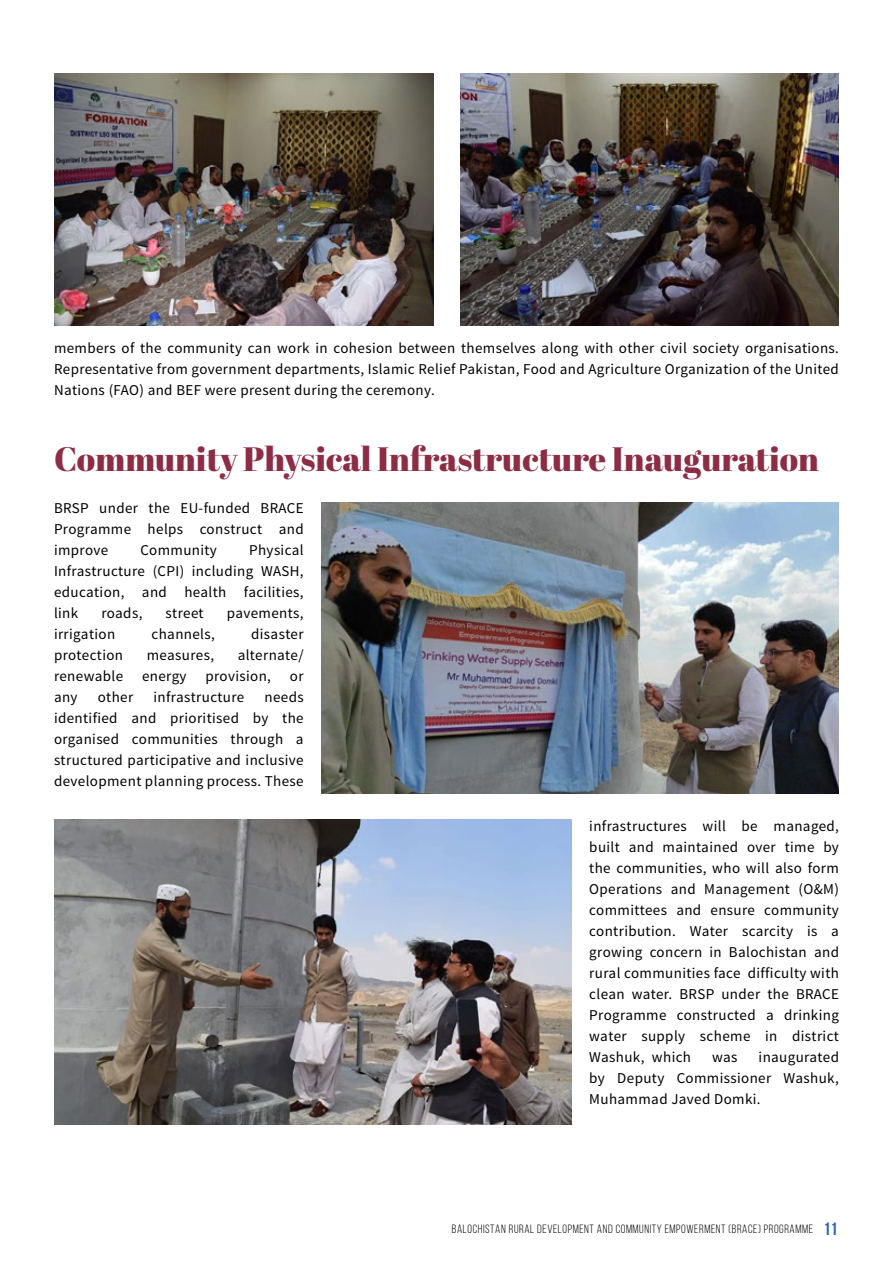
<style>
.page{position:relative;width:893px;height:1263px;background:#fff}
.page>*{position:absolute;margin:0;border:0;box-sizing:border-box;transform-origin:0 0}
.t1{font:33.75px "Abril Fatface";color:#8c2d45}
.t2{font:15px/21px "Source Sans Pro";letter-spacing:.025em;color:#000;text-align:justify}
.t3{font:12px "Bebas Neue";letter-spacing:.05em;color:#000}
.s1{font-weight:700;font-size:18px;color:#2965ad}
</style>
<div class="page">
<img style="left:55px;top:73px;width:378px;height:253px">
<img style="left:460px;top:73px;width:379px;height:253px">
<img style="left:322px;top:502px;width:517px;height:291px">
<img style="left:54px;top:820px;width:517px;height:305px">
<p class="t2" style="left:54px;top:337px;width:786px">members of the community can work in cohesion between themselves along with other civil society organisations.<br>Representative from government departments, Islamic Relief Pakistan, Food and Agriculture Organization of the United Nations (FAO) and BEF were present during the ceremony.</p>
<h1 class="t1" style="left:54px;top:435px;width:766px">Community Physical Infrastructure Inauguration</h1>
<p class="t2" style="left:54px;top:498px;width:251px">BRSP under the EU-funded BRACE Programme helps construct and improve</p>
<p class="t2" style="left:54px;top:540px;width:251px;text-indent:195px">Physical Infrastructure (CPI) including WASH, education, and health facilities, link</p>
<p class="t2" style="left:140px;top:540px;width:78px">Community</p>
<p class="t2" style="left:102px;top:603px;width:42px">roads,</p>
<p class="t2" style="left:166px;top:603px;width:40px">street</p>
<p class="t2" style="left:227px;top:603px;width:78px">pavements,</p>
<p class="t2" style="left:54px;top:624px;width:63px">irrigation</p>
<p class="t2" style="left:152px;top:624px;width:65px">channels,</p>
<p class="t2" style="left:251px;top:624px;width:54px">disaster</p>
<p class="t2" style="left:54px;top:645px;width:71px">protection</p>
<p class="t2" style="left:147px;top:645px;width:69px">measures,</p>
<p class="t2" style="left:238px;top:645px;width:67px">alternate/</p>
<p class="t2" style="left:54px;top:666px;width:71px">renewable</p>
<p class="t2" style="left:142px;top:666px;width:46px">energy</p>
<p class="t2" style="left:205px;top:666px;width:67px">provision,</p>
<p class="t2" style="left:290px;top:666px;width:15px">or</p>
<p class="t2" style="left:54px;top:687px;width:25px">any</p>
<p class="t2" style="left:98px;top:687px;width:37px">other</p>
<p class="t2" style="left:153px;top:687px;width:92px">infrastructure</p>
<p class="t2" style="left:54px;top:687px;width:251px;text-indent:210px">needs identified and prioritised by the organised communities through a structured participative and inclusive development planning process. These</p>
<p class="t2" style="left:589px;top:816px;width:251px">infrastructures will be managed, built and maintained over time by the communities, who will also form Operations and Management (O&amp;M) committees and ensure community contribution. Water scarcity is a growing concern in Balochistan and rural communities face difficulty with clean water. BRSP under the BRACE Programme constructed a drinking water supply scheme in district Washuk, which</p>
<p class="t2" style="left:589px;top:1047px;width:251px;text-indent:169px">inaugurated by Deputy Commissioner Washuk, Muhammad Javed Domki.</p>
<p class="t2" style="left:712px;top:1047px;width:27px">was</p>
<p class="t3" style="left:452px;top:1222px;width:387px">BALOCHISTAN RURAL DEVELOPMENT AND COMMUNITY EMPOWERMENT (BRACE) PROGRAMME <span class="s1">11</span></p>
</div>
